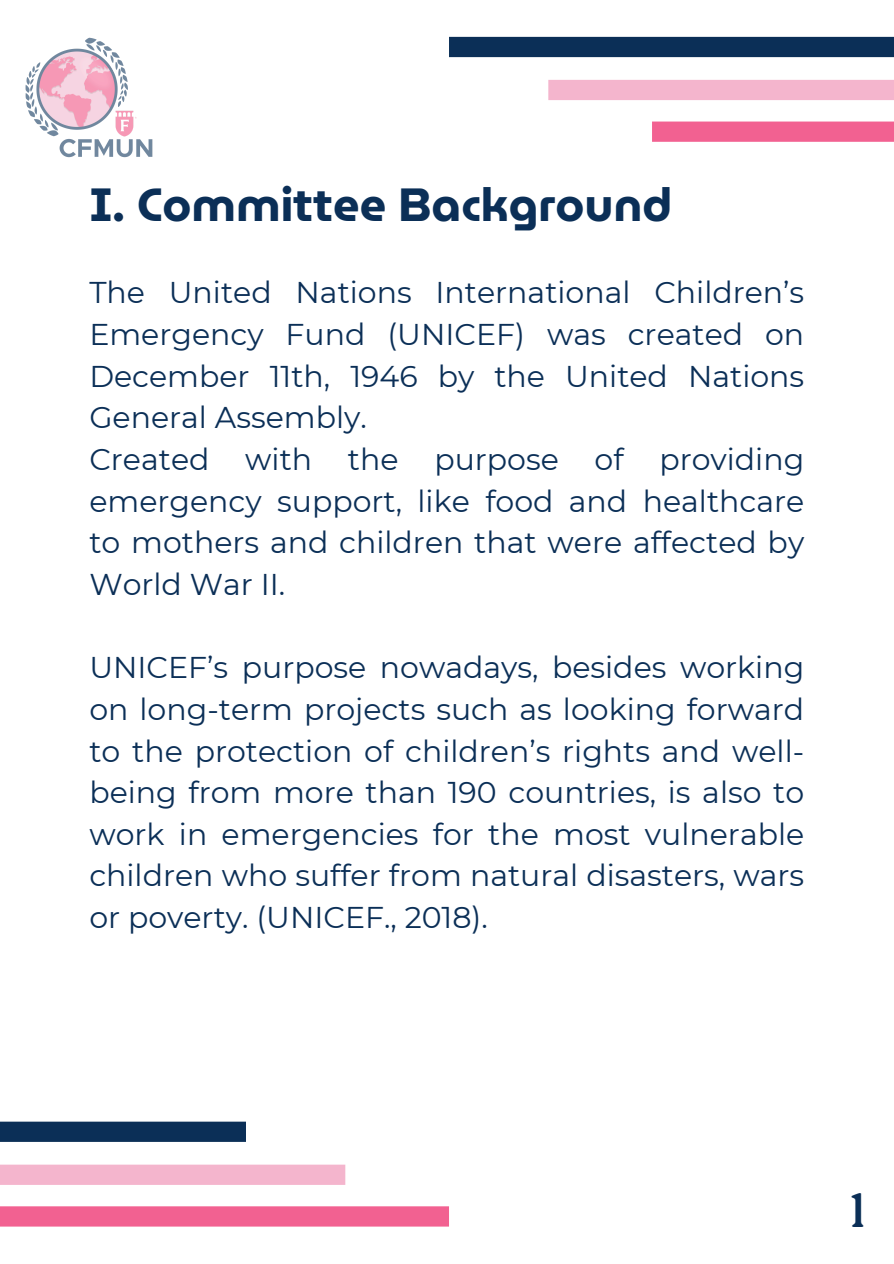
<style>
.page{position:relative;width:894px;height:1264px;background:#fff}
.page>*{position:absolute;margin:0;border:0;box-sizing:border-box;transform-origin:0 0}
.t1{font:47.85px "Roca One";color:#0b2f57}
.t2{font:700 46.5px "Museo Moderno";color:#0b2f57}
.t3{font:30px/41.7px "Montserrat";color:#0b2f57;text-align:justify}
</style>
<div class="page">
<img style="left:25px;top:37px;width:128px;height:121px">
<div style="left:449px;top:37px;width:444px;height:20px;background:#0b2f57"></div>
<div style="left:548px;top:80px;width:345px;height:20px;background:#f4b5cd"></div>
<div style="left:651px;top:121px;width:242px;height:21px;background:#f26191"></div>
<div style="left:0;top:1121px;width:246px;height:20px;background:#0b2f57"></div>
<div style="left:0;top:1164px;width:345px;height:20px;background:#f4b5cd"></div>
<div style="left:0;top:1206px;width:449px;height:20px;background:#f26191"></div>
<p class="t2" style="left:89px;top:168px;width:584px">I. Committee Background</p>
<p class="t3" style="left:89px;top:272px;width:716px">The United Nations International Children’s Emergency Fund (UNICEF) was created on December 11th, 1946 by the United Nations General Assembly.</p>
<p class="t3" style="left:89px;top:438px;width:716px">Created with the purpose of providing emergency support, like food and healthcare to mothers and children that were affected by World War II.</p>
<h1 class="t3" style="left:89px;top:646px;width:716px">UNICEF’s purpose nowadays, besides working on long-term projects such as looking forward to the protection of children’s rights and well&shy;being from more than 190 countries, is also to work in emergencies for the most vulnerable children who suffer from natural disasters, wars or poverty. (UNICEF., 2018).</h1>
<p class="t1" style="left:849px;top:1182px;width:18px">1</p>
</div>
